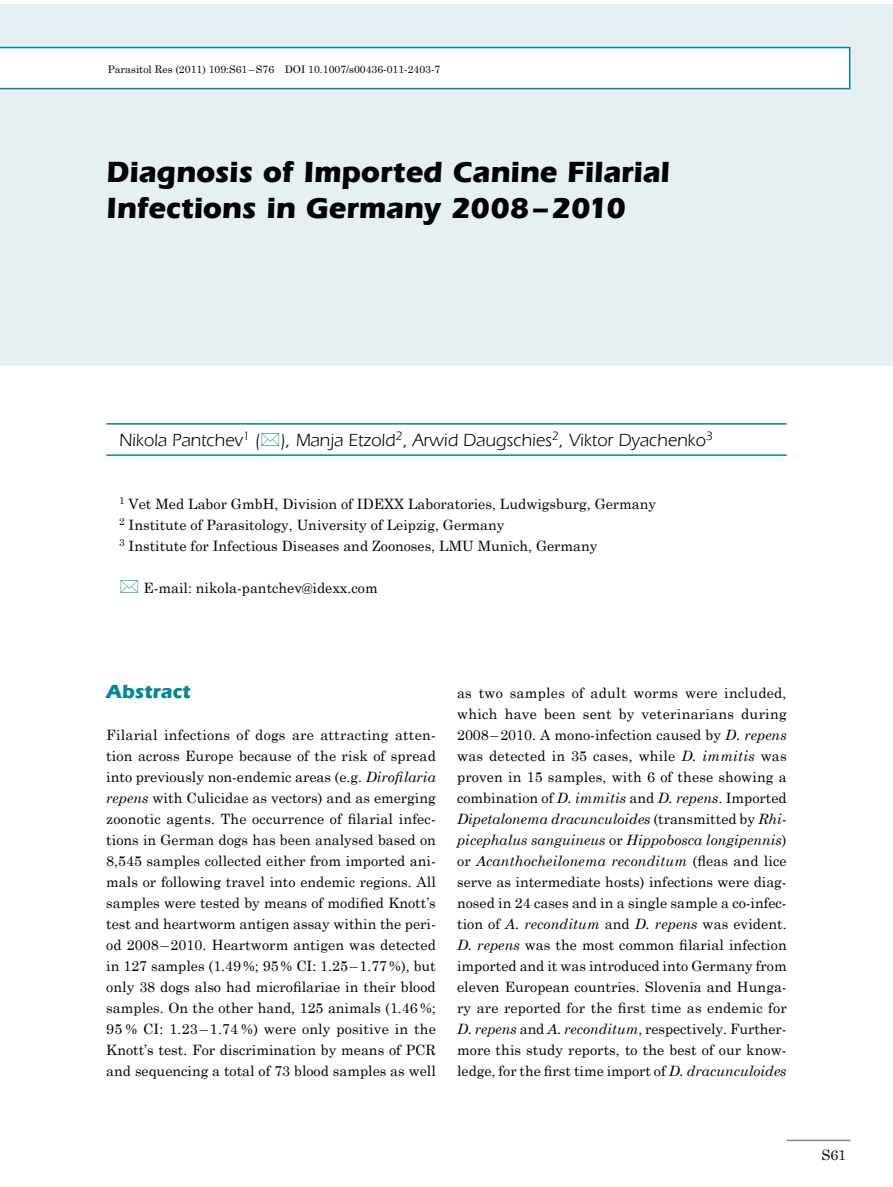
<style>
.page{position:relative;width:893px;height:1187px;background:#fff}
.page>*{position:absolute;margin:0;border:0;box-sizing:border-box;transform-origin:0 0}
.t1{font:700 30px/36px "Itc Eras";letter-spacing:-.005em;color:#000}
.t2{font:700 19.5px "Itc Eras";color:#008898}
.t3{font:18px "ITC Eras Std";color:#000}
.t4{font:14.25px/21px "Century Schoolbook";color:#000;text-align:justify}
.t5{font:10.5px "Century Schoolbook";color:#000}
.s1{font-style:italic}
</style>
<div class="page">
<div style="left:0;top:4px;width:893px;height:362px;background:#e6f0f3"></div>
<hr style="left:787px;top:1139px;width:63px;height:1px;background:#878786">
<hr style="left:106px;top:423px;width:681px;height:1px;background:#008898">
<hr style="left:106px;top:454px;width:681px;height:2px;background:#008898">
<svg style="left:0;top:47px;width:850px;height:42px;background:#f0f8f8"></svg>
<p class="t5" style="left:108px;top:62px;width:334px">Parasitol Res (2011) 109:S61–S76 DOI 10.1007/s00436-011-2403-7</p>
<h1 class="t1" style="left:106px;top:154px;width:565px">Diagnosis of Imported Canine Filarial<br>Infections in Germany 2008–2010</h1>
<p class="t3" style="left:119px;top:430px;width:595px">Nikola Pantchev<sup>1</sup> ( ), Manja Etzold<sup>2</sup>, Arwid Daugschies<sup>2</sup>, Viktor Dyachenko<sup>3</sup></p>
<p class="t4" style="left:119px;top:493px;width:539px;text-align:left"><sup>1</sup> Vet Med Labor GmbH, Division of IDEXX Laboratories, Ludwigsburg, Germany<br><sup>2</sup> Institute of Parasitology, University of Leipzig, Germany<br><sup>3</sup> Institute for Infectious Diseases and Zoonoses, LMU Munich, Germany</p>
<p class="t4" style="left:143px;top:577px;width:236px">E-mail: nikola-pantchev@idexx.com</p>
<h2 class="t2" style="left:106px;top:680px;width:86px">Abstract</h2>
<p class="t4" style="left:106px;top:724px;width:331px">Filarial infections of dogs are attracting atten&shy;tion across Europe because of the risk of spread into previously non-endemic areas (e.g. <span class="s1">Dirofilaria repens</span> with Culicidae as vectors) and as emerging zoonotic agents. The occurrence of filarial infec&shy;tions in German dogs has been analysed based on 8,545 samples collected either from imported ani&shy;mals or following travel into endemic regions. All samples were tested by means of modified Knott’s test and heartworm antigen assay within the peri&shy;od 2008–2010. Heartworm antigen was detected in 127 samples (1.49%; 95% CI: 1.25–1.77%), but only 38 dogs also had microfilariae in their blood samples. On the other hand, 125 animals (1.46 %; 95 % CI: 1.23 – 1.74 %) were only positive in the Knott’s test. For discrimination by means of PCR and sequencing a total of 73 blood samples as well</p>
<p class="t4" style="left:457px;top:682px;width:331px">as two samples of adult worms were included, which have been sent by veterinarians during 2008–2010. A mono-infection caused by <span class="s1">D. repens </span>was detected in 35 cases, while <span class="s1">D. immitis</span> was proven in 15 samples, with 6 of these showing a combination of <span class="s1">D. immitis</span> and <span class="s1">D. repens</span>. Imported <span class="s1">Dipetalonema dracunculoides</span> (transmitted by <span class="s1">Rhi&shy;picephalus sanguineus</span> or <span class="s1">Hippobosca longipennis</span>) or <span class="s1">Acanthocheilonema reconditum</span> (fleas and lice serve as intermediate hosts) infections were diag&shy;nosed in 24 cases and in a single sample a co-infec&shy;tion of <span class="s1">A. reconditum</span> and <span class="s1">D. repens</span> was evident.<br><span class="s1">D. repens</span> was the most common filarial infection imported and it was introduced into Germany from eleven European countries. Slovenia and Hunga&shy;ry are reported for the first time as endemic for <span class="s1">D. repens</span> and <span class="s1">A. reconditum</span>, respectively. Further&shy;more this study reports, to the best of our know&shy;ledge, for the first time import of <span class="s1">D. dracunculoides</span></p>
<p class="t4" style="left:821px;top:1144px;width:26px">S61</p>
</div>
